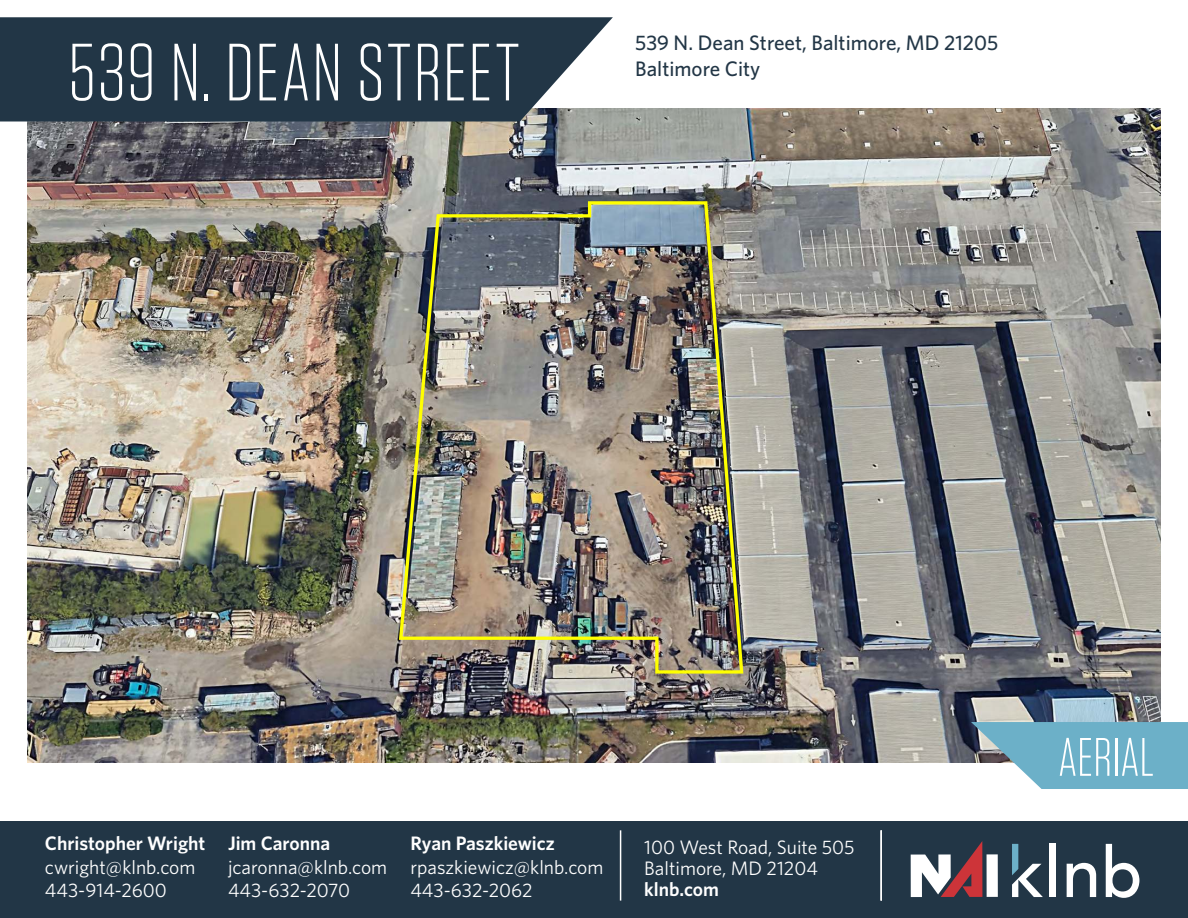
<style>
.page{position:relative;width:1188px;height:918px;background:#fff}
.page>*{position:absolute;margin:0;border:0;box-sizing:border-box;transform-origin:0 0}
.t1{font:300 81px "Tungsten";letter-spacing:.02em;color:#fff}
.t2{font:300 54px "Tungsten";color:#fff}
.t3{font:500 21px/25.2px "Whitney";color:#223646}
.t4{font:19.5px/23.4px "Whitney";color:#fff}
.t5{font:600 19.5px "Whitney";color:#fff}
</style>
<div class="page">
<img style="left:27px;top:108px;width:1134px;height:655px">
<img style="left:397px;top:200px;width:348px;height:475px">
<svg style="left:971px;top:722px;width:217px;height:67px;background:#7bb4c8"></svg>
<div style="left:0;top:822px;width:1188px;height:96px;background:#223646"></div>
<div style="left:987px;top:854px;width:11px;height:43px;background:#fff"></div>
<svg style="left:911px;top:841px;width:71px;height:56px"></svg>
<svg style="left:1012px;top:844px;width:31px;height:53px"></svg>
<div style="left:1050px;top:844px;width:6px;height:53px;background:#fff"></div>
<svg style="left:1067px;top:863px;width:29px;height:34px"></svg>
<svg style="left:1106px;top:844px;width:33px;height:54px"></svg>
<svg style="left:0;top:17px;width:613px;height:105px;background:#314452"></svg>
<hr style="left:620px;top:830px;width:1px;height:71px;background:#fff">
<hr style="left:880px;top:830px;width:2px;height:71px;background:#fff">
<h1 class="t1" style="left:68px;top:36px;width:453px">539 N. DEAN STREET</h1>
<p class="t3" style="left:635px;top:32px;width:364px">539 N. Dean Street, Baltimore, MD 21205<br>Baltimore City</p>
<p class="t5" style="left:45px;top:835px;width:162px">Christopher Wright</p>
<p class="t4" style="left:45px;top:856px;width:152px">cwright@klnb.com<br>443-914-2600</p>
<p class="t5" style="left:228px;top:835px;width:104px">Jim Caronna</p>
<p class="t4" style="left:228px;top:856px;width:161px">jcaronna@klnb.com<br>443-632-2070</p>
<p class="t5" style="left:410px;top:835px;width:146px">Ryan Paszkiewicz</p>
<p class="t4" style="left:410px;top:856px;width:195px">rpaszkiewicz@klnb.com<br>443-632-2062</p>
<p class="t4" style="left:644px;top:838px;width:212px;line-height:21px">100 West Road, Suite 505<br>Baltimore, MD 21204</p>
<p class="t5" style="left:644px;top:881px;width:76px">klnb.com</p>
<h2 class="t2" style="left:1058px;top:733px;width:97px">AERIAL</h2>
</div>
